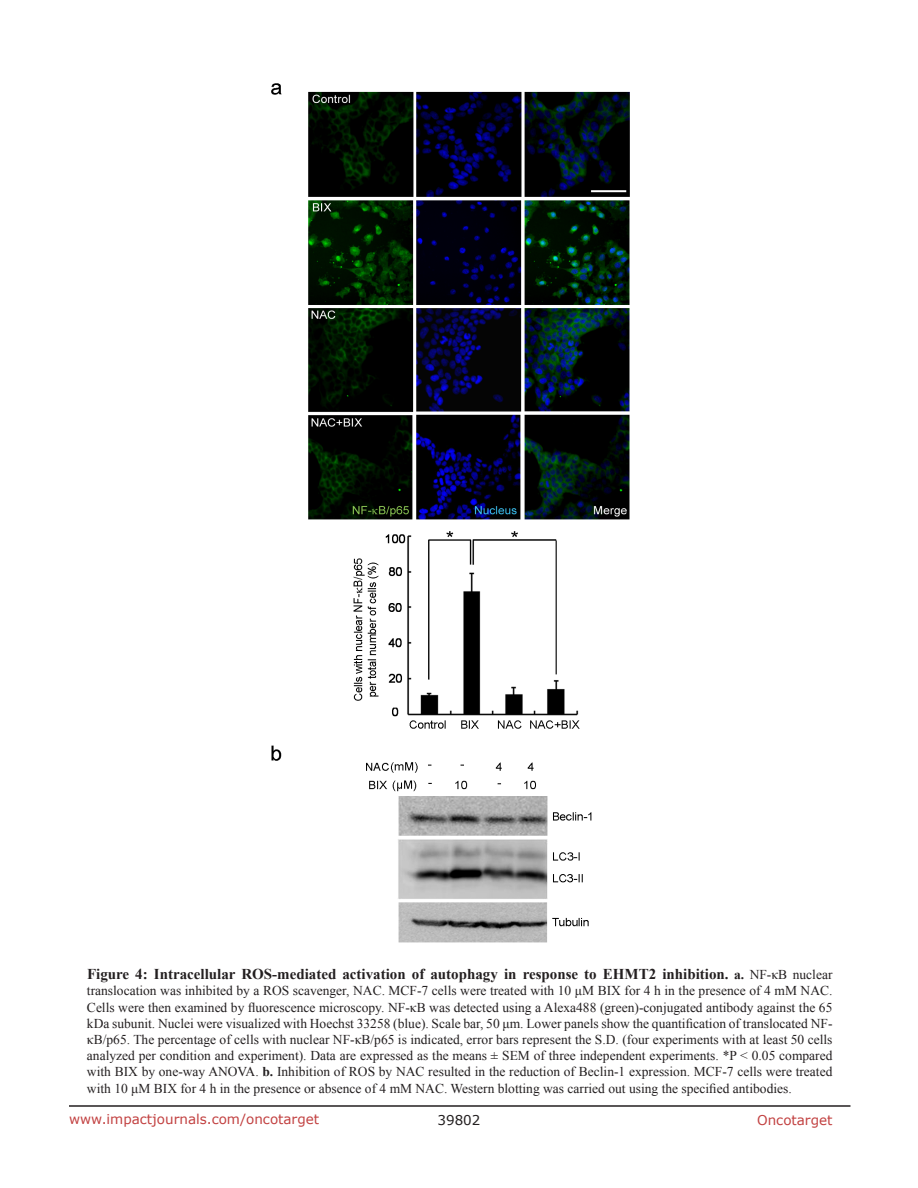
<style>
.page{position:relative;width:918px;height:1188px;background:#fff}
.page>*{position:absolute;margin:0;border:0;box-sizing:border-box;transform-origin:0 0}
.t1{font:700 15px "Times New Roman";color:#231f20}
.t2{font:13.5px/16.2px "Times New Roman";color:#231f20;text-align:justify}
.t3{font:13.5px "Verdana";color:#c24141}
.t4{font:13.5px "Verdana";color:#231f20}
.s1{font-size:13.5px}
.s2{font-weight:400;font-size:13.5px}
.s3{font-weight:700}
</style>
<div class="page">
<hr style="left:69px;top:1105px;width:781px;height:2px;background:#231f20">
<img style="left:271px;top:83px;width:359px;height:860px">
<p class="t1" style="left:87px;top:964px;width:747px">Figure 4: Intracellular ROS-mediated activation of autophagy in response to EHMT2 inhibition. <span class="s1">a.</span> <span class="s2">NF-κB nuclear</span></p>
<p class="t2" style="left:87px;top:983px;width:747px">translocation was inhibited by a ROS scavenger, NAC. MCF-7 cells were treated with 10 μM BIX for 4 h in the presence of 4 mM NAC.<br>Cells were then examined by fluorescence microscopy. NF-κB was detected using a Alexa488 (green)-conjugated antibody against the 65 kDa subunit. Nuclei were visualized with Hoechst 33258 (blue). Scale bar, 50 μm. Lower panels show the quantification of translocated NF&shy;κB/p65. The percentage of cells with nuclear NF-κB/p65 is indicated, error bars represent the S.D. (four experiments with at least 50 cells analyzed per condition and experiment). Data are expressed as the means ± SEM of three independent experiments. *P &lt; 0.05 compared with BIX by one-way ANOVA. <span class="s3">b.</span> Inhibition of ROS by NAC resulted in the reduction of Beclin-1 expression. MCF-7 cells were treated with 10 μM BIX for 4 h in the presence or absence of 4 mM NAC. Western blotting was carried out using the specified antibodies.</p>
<p class="t3" style="left:69px;top:1110px;width:252px">www.impactjournals.com/oncotarget</p>
<p class="t4" style="left:438px;top:1111px;width:44px">39802</p>
<p class="t3" style="left:757px;top:1111px;width:77px">Oncotarget</p>
</div>
